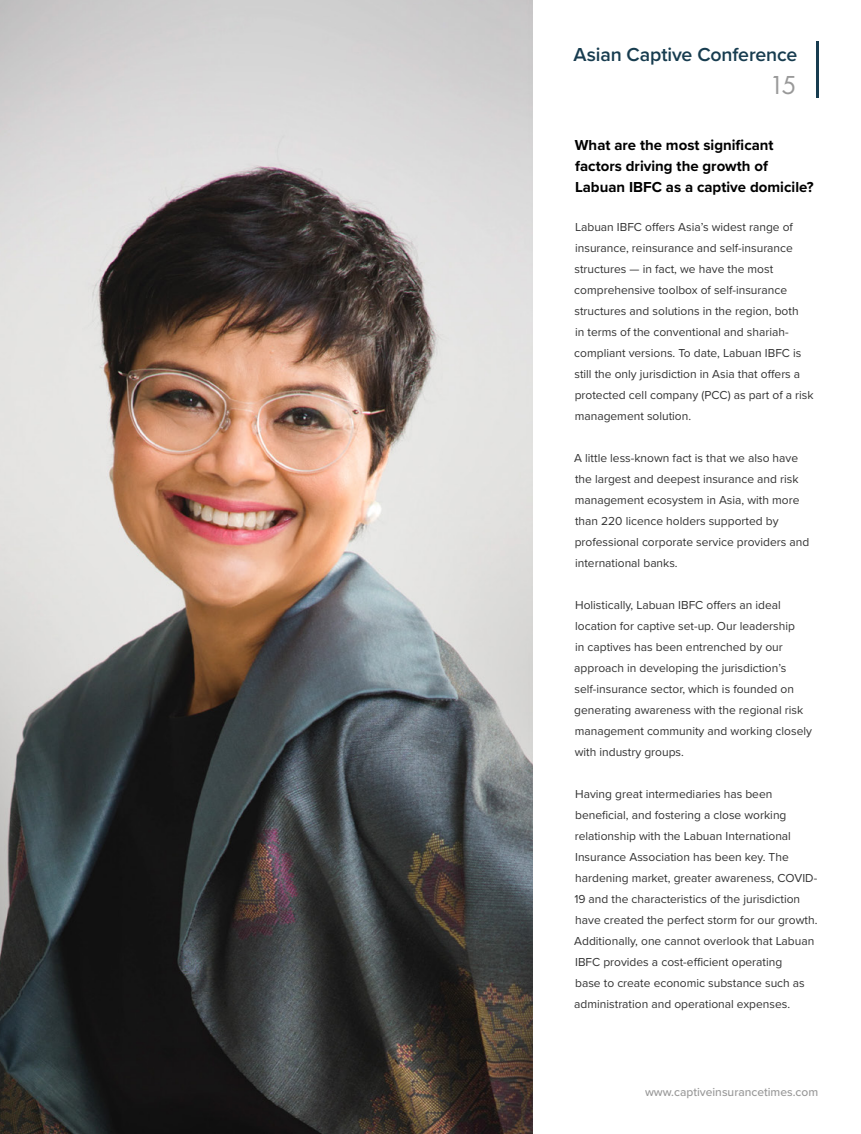
<style>
.page{position:relative;width:861px;height:1134px;background:#fff}
.page>*{position:absolute;margin:0;border:0;box-sizing:border-box;transform-origin:0 0}
.t1{font:27px "Futura PT";color:#999}
.t2{font:600 19.5px "Proxima Nova";letter-spacing:-.01em;color:#173c4f}
.Interview_Questions{font:700 15px/21px "Proxima Nova";color:#000}
.Body_Text{font:12px/21px "Proxima Nova";color:#333}
.t3{font:500 12px "Proxima Nova";color:#999}
</style>
<div class="page">
<img style="left:0;top:0;width:532px;height:1134px">
<hr style="left:817px;top:41px;width:2px;height:57px;background:#173c4f">
<h2 class="t2" style="left:574px;top:40px;width:225px">Asian Captive Conference</h2>
<h1 class="t1" style="left:770px;top:69px;width:29px">15</h1>
<p class="Interview_Questions" style="left:575px;top:134px;width:240px">What are the most significant factors driving the growth of<br>Labuan IBFC as a captive domicile?</p>
<p class="Body_Text" style="left:574px;top:216px;width:241px">Labuan IBFC offers Asia’s widest range of insurance, reinsurance and self-insurance structures — in fact, we have the most comprehensive toolbox of self-insurance structures and solutions in the region, both<br>in terms of the conventional and shariah&shy;compliant versions. To date, Labuan IBFC is still the only jurisdiction in Asia that offers a protected cell company (PCC) as part of a risk management solution.</p>
<p class="Body_Text" style="left:574px;top:447px;width:237px">A little less-known fact is that we also have the largest and deepest insurance and risk management ecosystem in Asia, with more than 220 licence holders supported by professional corporate service providers and international banks.</p>
<p class="Body_Text" style="left:574px;top:594px;width:239px">Holistically, Labuan IBFC offers an ideal location for captive set-up. Our leadership<br>in captives has been entrenched by our approach in developing the jurisdiction’s self-insurance sector, which is founded on generating awareness with the regional risk management community and working closely with industry groups.</p>
<p class="Body_Text" style="left:574px;top:783px;width:245px">Having great intermediaries has been beneficial, and fostering a close working relationship with the Labuan International Insurance Association has been key. The hardening market, greater awareness, COVID-19 and the characteristics of the jurisdiction have created the perfect storm for our growth.<br>Additionally, one cannot overlook that Labuan IBFC provides a cost-efficient operating<br>base to create economic substance such as administration and operational expenses.</p>
<p class="t3" style="left:645px;top:1083px;width:175px">www.captiveinsurancetimes.com</p>
</div>
